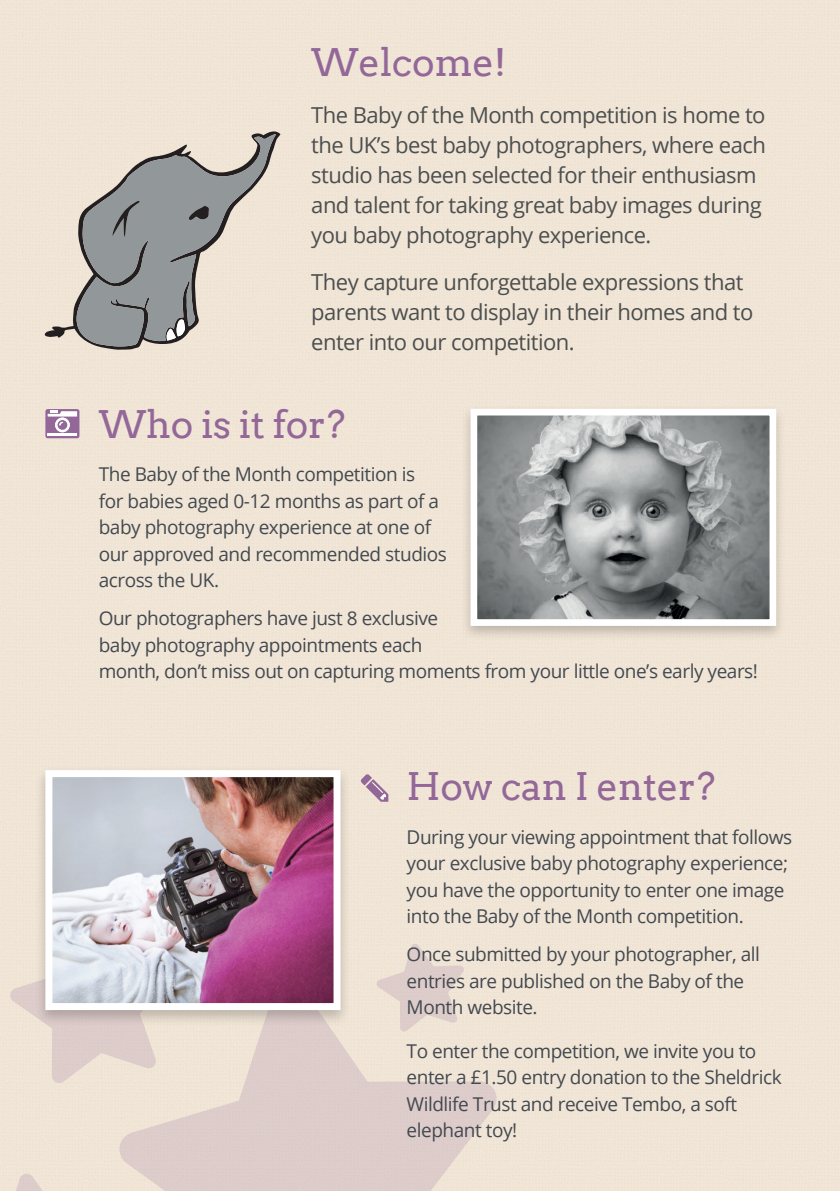
<style>
.page{position:relative;width:840px;height:1191px;background:#fff}
.page>*{position:absolute;margin:0;border:0;box-sizing:border-box;transform-origin:0 0}
.Headers{font:38px "Arvo";letter-spacing:-.01em;color:#936899}
.t1{font:22px/30px "Open Sans";letter-spacing:-.025em;color:#4c4f4f}
.Body{font:19px/26.4px "Open Sans";letter-spacing:-.025em;color:#434950}
</style>
<div class="page">
<svg style="left:118px;top:981px;width:379px;height:210px;background:#e3d5ce"></svg>
<svg style="left:376px;top:943px;width:88px;height:88px;background:#e6d8cf"></svg>
<svg style="left:10px;top:923px;width:160px;height:160px;background:#e8dbd1"></svg>
<svg style="left:0;top:1173px;width:115px;height:18px;background:#ede1d4"></svg>
<div style="left:460px;top:404px;width:326px;height:237px;background:#231f20;opacity:.25"></div>
<img style="left:478px;top:417px;width:289px;height:201px">
<div style="left:470px;top:409px;width:305px;height:217px;border:7px solid #fff"></div>
<div style="left:44px;top:131px;width:236px;height:219px;background:#f0e5d5"></div>
<svg style="left:76px;top:134px;width:200px;height:213px;background:#b5b2ac"></svg>
<svg style="left:165px;top:319px;width:20px;height:22px"></svg>
<svg style="left:112px;top:200px;width:28px;height:37px"></svg>
<svg style="left:189px;top:206px;width:20px;height:14px"></svg>
<svg style="left:45px;top:409px;width:34px;height:29px"></svg>
<svg style="left:360px;top:774px;width:28px;height:27px"></svg>
<div style="left:34px;top:764px;width:317px;height:263px;background:#231f20;opacity:.25"></div>
<img style="left:53px;top:778px;width:279px;height:224px">
<div style="left:45px;top:770px;width:295px;height:240px;border:7px solid #fff"></div>
<p class="Headers" style="left:311px;top:39px;width:196px">Welcome!</p>
<p class="t1" style="left:311px;top:99px;width:456px">The Baby of the Month competition is home to the UK’s best baby photographers, where each studio has been selected for their enthusiasm and talent for taking great baby images during you baby photography experience.</p>
<p class="t1" style="left:311px;top:266px;width:443px">They capture unforgettable expressions that parents want to display in their homes and to enter into our competition.</p>
<p class="Headers" style="left:99px;top:401px;width:248px">Who is it for?</p>
<p class="Body" style="left:99px;top:460px;width:349px">The Baby of the Month competition is<br>for babies aged 0-12 months as part of a baby photography experience at one of our approved and recommended studios across the UK.</p>
<p class="Body" style="left:99px;top:604px;width:660px">Our photographers have just 8 exclusive<br>baby photography appointments each<br>month, don’t miss out on capturing moments from your little one’s early years!</p>
<p class="Headers" style="left:406px;top:763px;width:310px">How can I enter?</p>
<p class="Body" style="left:406px;top:823px;width:387px">During your viewing appointment that follows your exclusive baby photography experience; you have the opportunity to enter one image into the Baby of the Month competition.</p>
<p class="Body" style="left:406px;top:940px;width:354px">Once submitted by your photographer, all entries are published on the Baby of the<br>Month website.</p>
<p class="Body" style="left:406px;top:1037px;width:376px">To enter the competition, we invite you to enter a £1.50 entry donation to the Sheldrick Wildlife Trust and receive Tembo, a soft elephant toy!</p>
</div>
